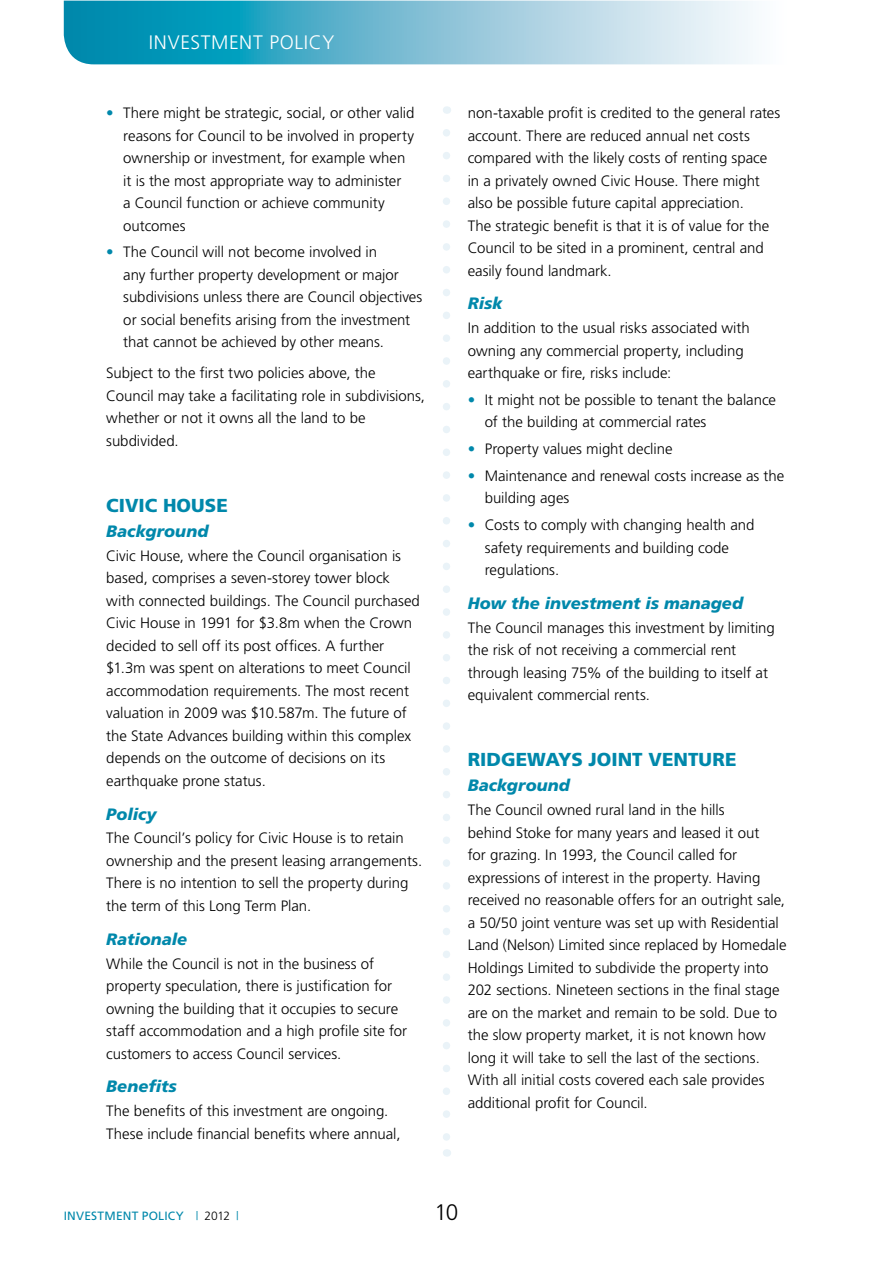
<style>
.page{position:relative;width:893px;height:1263px;background:#fff}
.page>*{position:absolute;margin:0;border:0;box-sizing:border-box;transform-origin:0 0}
.t1{font:300 22.5px "Frutiger";color:#000}
.t2{font:300 19.5px "Frutiger";letter-spacing:.035em;color:#fff}
.t3{font:900 18.75px "Frutiger";color:#0088ab}
.t4{font:italic 900 16.5px "Frutiger";color:#0088ab}
.t5{font:300 15px/22.5px "Frutiger";color:#000}
.t6{font:12px "Frutiger";letter-spacing:.02em;color:#0088ab}
.s1{color:#0088ab}
.s2{font-weight:300}
.s3{font-weight:300;color:#000}
</style>
<div class="page">
<svg style="left:64px;top:1px;width:689px;height:63px"></svg>
<svg style="left:443px;top:133px;width:7px;height:1008px"></svg>
<h2 class="t2" style="left:149px;top:32px;width:187px">Investment Policy</h2>
<p class="t5" style="left:123px;top:102px;width:293px;text-indent:-17px"><span class="s1">•</span> There might be strategic, social, or other valid reasons for Council to be involved in property ownership or investment, for example when it is the most appropriate way to administer<br>a Council function or achieve community outcomes</p>
<p class="t5" style="left:123px;top:241px;width:301px;text-indent:-17px"><span class="s1">•</span> The Council will not become involved in<br>any further property development or major subdivisions unless there are Council objectives or social benefits arising from the investment that cannot be achieved by other means.</p>
<p class="t5" style="left:106px;top:362px;width:320px">Subject to the first two policies above, the Council may take a facilitating role in subdivisions, whether or not it owns all the land to be subdivided.</p>
<p class="t3" style="left:106px;top:494px;width:123px">CIVIC HOUSE</p>
<p class="t4" style="left:106px;top:521px;width:104px">Background</p>
<p class="t5" style="left:106px;top:544px;width:315px">Civic House, where the Council organisation is based, comprises a seven-storey tower block with connected buildings. The Council purchased Civic House in 1991 for $3.8m when the Crown decided to sell off its post offices. A further $1.3m was spent on alterations to meet Council accommodation requirements. The most recent valuation in 2009 was $10.587m. The future of the State Advances building within this complex depends on the outcome of decisions on its earthquake prone status.</p>
<p class="t4" style="left:106px;top:804px;width:52px">Policy</p>
<p class="t5" style="left:106px;top:827px;width:318px">The Council’s policy for Civic House is to retain ownership and the present leasing arrangements.<br>There is no intention to sell the property during the term of this Long Term Plan.</p>
<p class="t4" style="left:106px;top:929px;width:82px">Rationale</p>
<p class="t5" style="left:106px;top:952px;width:302px">While the Council is not in the business of property speculation, there is justification for owning the building that it occupies to secure staff accommodation and a high profile site for customers to access Council services.</p>
<p class="t4" style="left:106px;top:1077px;width:72px">Benefits</p>
<p class="t5" style="left:106px;top:1099px;width:296px">The benefits of this investment are ongoing.<br>These include financial benefits where annual,</p>
<p class="t5" style="left:468px;top:102px;width:314px">non-taxable profit is credited to the general rates account. There are reduced annual net costs compared with the likely costs of renting space in a privately owned Civic House. There might also be possible future capital appreciation.<br>The strategic benefit is that it is of value for the Council to be sited in a prominent, central and easily found landmark.</p>
<p class="t4" style="left:468px;top:294px;width:36px">Risk</p>
<p class="t5" style="left:468px;top:317px;width:284px">In addition to the usual risks associated with owning any commercial property, including earthquake or fire, risks include:</p>
<p class="t5" style="left:485px;top:388px;width:293px;text-indent:-17px"><span class="s1">•</span> It might not be possible to tenant the balance of the building at commercial rates</p>
<p class="t5" style="left:468px;top:438px;width:206px"><span class="s1">•</span> Property values might decline</p>
<p class="t5" style="left:485px;top:464px;width:301px;text-indent:-17px"><span class="s1">•</span> M aintenance and renewal costs increase as the building ages</p>
<p class="t5" style="left:485px;top:514px;width:271px;text-indent:-17px"><span class="s1">•</span> Costs to comply with changing health and safety requirements and building code regulations.</p>
<p class="t4" style="left:468px;top:593px;width:277px">How the investment is managed</p>
<p class="t5" style="left:468px;top:616px;width:309px">The Council manages this investment by limiting the risk of not receiving a commercial rent through leasing 75% of the building to itself at equivalent commercial rents.</p>
<p class="t3" style="left:468px;top:748px;width:270px">RIDGEWAYS JOINT VENTURE</p>
<p class="t4" style="left:468px;top:776px;width:104px">Background</p>
<p class="t5" style="left:468px;top:799px;width:320px">The Council owned rural land in the hills<br>behind Stoke for many years and leased it out<br>for grazing. In 1993, the Council called for expressions of interest in the property. Having received no reasonable offers for an outright sale, a 50/50 joint venture was set up with Residential Land (Nelson) Limited since replaced by Homedale Holdings Limited to subdivide the property into 202 sections. Nineteen sections in the final stage are on the market and remain to be sold. Due to the slow property market, it is not known how long it will take to sell the last of the sections.<br>With all initial costs covered each sale provides additional profit for Council.</p>
<p class="t6" style="left:64px;top:1209px;width:176px">INVESTMENT POLICY <span class="s2">|</span> <span class="s3">2012</span> <span class="s2">|</span></p>
<h1 class="t1" style="left:435px;top:1200px;width:25px">10</h1>
</div>
